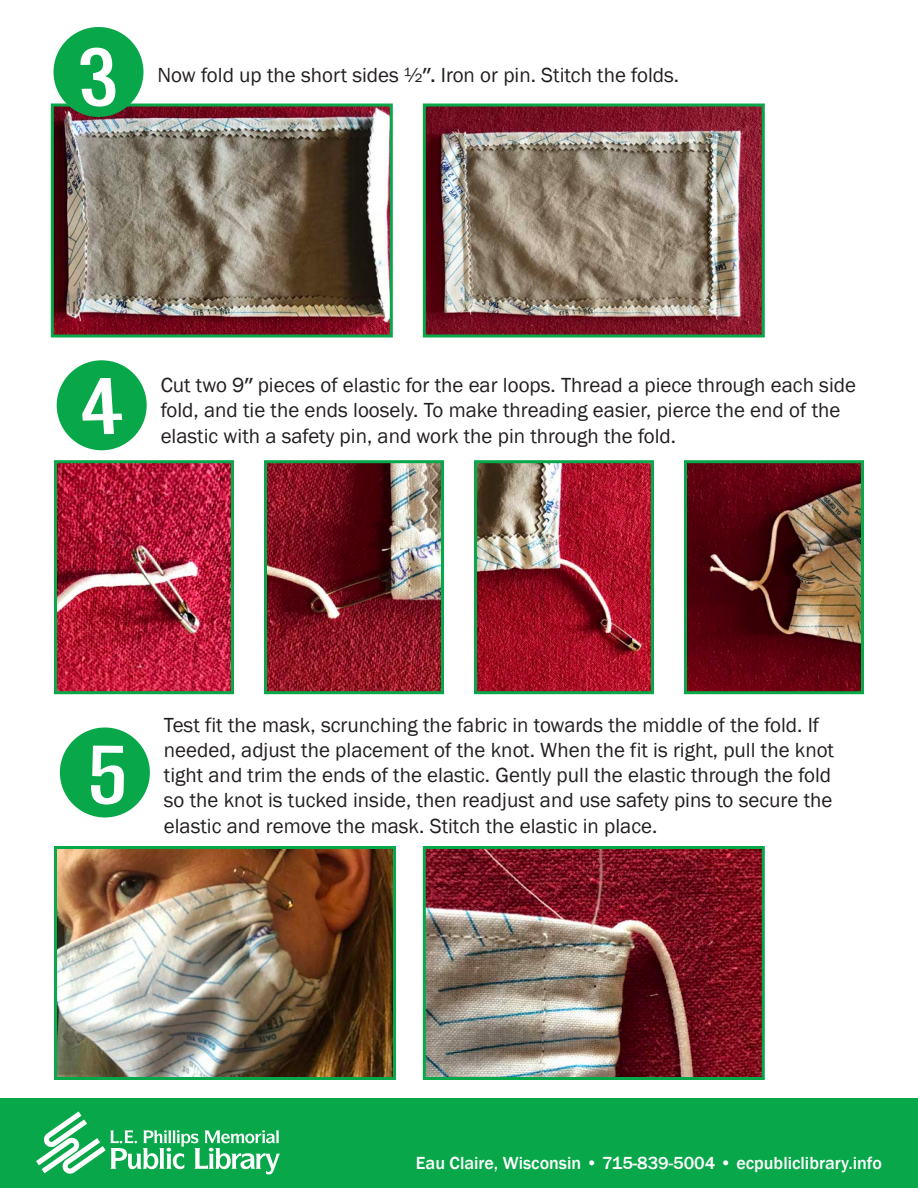
<style>
.page{position:relative;width:918px;height:1188px;background:#fff}
.page>*{position:absolute;margin:0;border:0;box-sizing:border-box;transform-origin:0 0}
.t1{font:90px "Stereofidelic";color:#fff;scale:1.75 1}
.TXT{font:21px/25.2px "Franklin Gothic";color:#231f20}
.t2{font:500 18px "Franklin Gothic";color:#fff}
.s1{font-weight:500}
</style>
<div class="page">
<div style="left:0;top:1098px;width:918px;height:90px;background:#08a84a"></div>
<svg style="left:36px;top:1111px;width:244px;height:64px"></svg>
<img style="left:54px;top:460px;width:180px;height:235px">
<img style="left:264px;top:460px;width:180px;height:235px">
<img style="left:474px;top:460px;width:180px;height:235px">
<img style="left:684px;top:460px;width:180px;height:235px">
<div style="left:57px;top:360px;width:90px;height:90px;background:#08a84a;border-radius:50%"></div>
<img style="left:422px;top:846px;width:343px;height:234px">
<img style="left:54px;top:846px;width:342px;height:234px">
<div style="left:60px;top:727px;width:90px;height:90px;background:#08a84a;border-radius:50%"></div>
<img style="left:50px;top:102px;width:343px;height:236px">
<img style="left:422px;top:103px;width:343px;height:235px">
<div style="left:54px;top:27px;width:90px;height:90px;background:#08a84a;border-radius:50%"></div>
<p class="t1" style="left:78px;top:29px;width:25px">3</p>
<p class="TXT" style="left:158px;top:62px;width:523px">Now fold up the short sides ½<span class="s1">″.</span> Iron or pin. Stitch the folds.</p>
<p class="t1" style="left:80px;top:367px;width:26px">4</p>
<p class="TXT" style="left:161px;top:373px;width:697px">Cut two 9<span class="s1">″</span> pieces of elastic for the ear loops. Thread a piece through each side fold, and tie the ends loosely. To make threading easier, pierce the end of the elastic with a safety pin, and work the pin through the fold.</p>
<p class="t1" style="left:85px;top:729px;width:24px">5</p>
<p class="TXT" style="left:164px;top:713px;width:672px">Test fit the mask, scrunching the fabric in towards the middle of the fold. If needed, adjust the placement of the knot. When the fit is right, pull the knot tight and trim the ends of the elastic. Gently pull the elastic through the fold so the knot is tucked inside, then readjust and use safety pins to secure the elastic and remove the mask. Stitch the elastic in place.</p>
<p class="t2" style="left:416px;top:1152px;width:468px">Eau Claire, Wisconsin • 715-839-5004 • ecpubliclibrary.info</p>
</div>
